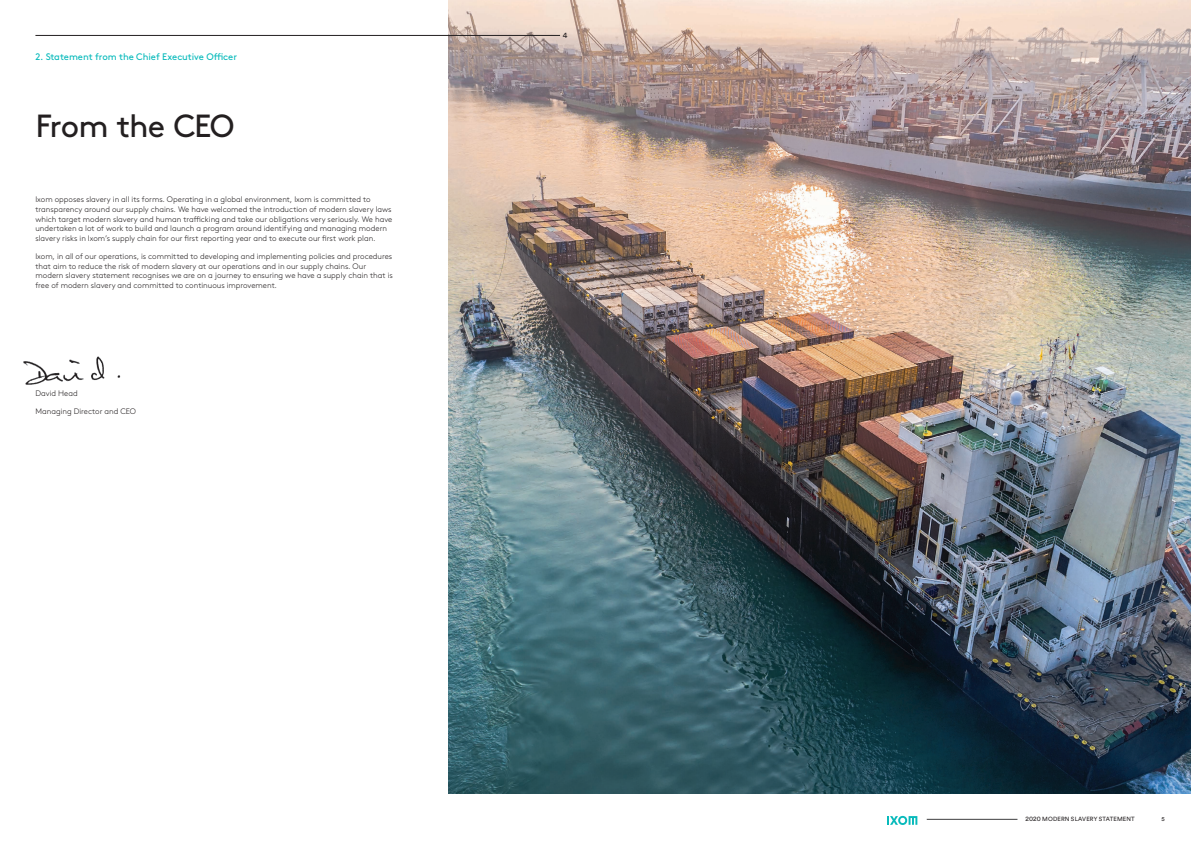
<style>
.page{position:relative;width:1191px;height:842px;background:#fff}
.page>*{position:absolute;margin:0;border:0;box-sizing:border-box;transform-origin:0 0}
.t1{font:32px "Brown";letter-spacing:-.035em;color:#231f20}
.t2{font:9.5px "Brown";letter-spacing:-.005em;color:#08babb}
.t3{font:300 8px/9.6px "Brown";color:#231f20}
.t4{font:8px "Circular Std";color:#231f20}
.t5{font:6px "Circular Std";letter-spacing:.02em;color:#231f20}
.s1{font-size:6.6px}
</style>
<div class="page">
<img style="left:448px;top:0;width:743px;height:794px">
<hr style="left:926px;top:819px;width:91px;height:1px;background:#3e3e3f">
<img style="left:23px;top:356px;width:98px;height:29px">
<hr style="left:35px;top:35px;width:525px;height:1px;background:#231f20">
<svg style="left:887px;top:816px;width:30px;height:9px"></svg>
<p class="t2" style="left:35px;top:49px;width:203px">2. Statement from the Chief Executive Officer</p>
<h1 class="t1" style="left:35px;top:102px;width:201px">From the CEO</h1>
<p class="t3" style="left:35px;top:194px;width:358px">Ixom opposes slavery in all its forms. Operating in a global environment, Ixom is committed to transparency around our supply chains. We have welcomed the introduction of modern slavery laws which target modern slavery and human trafficking and take our obligations very seriously. We have undertaken a lot of work to build and launch a program around identifying and managing modern slavery risks in Ixom’s supply chain for our first reporting year and to execute our first work plan.</p>
<p class="t3" style="left:35px;top:251px;width:359px">Ixom, in all of our operations, is committed to developing and implementing policies and procedures that aim to reduce the risk of modern slavery at our operations and in our supply chains. Our modern slavery statement recognises we are on a journey to ensuring we have a supply chain that is free of modern slavery and committed to continuous improvement.</p>
<p class="t3" style="left:35px;top:388px;width:44px">David Head</p>
<p class="t3" style="left:35px;top:406px;width:102px">Managing Director and CEO</p>
<p class="t4" style="left:563px;top:31px;width:6px">4</p>
<p class="t5" style="left:1025px;top:816px;width:111px"><span class="s1">2020</span> MODERN SLAVERY STATEMENT</p>
<p class="t5" style="left:1161px;top:816px;width:5px">5</p>
</div>
